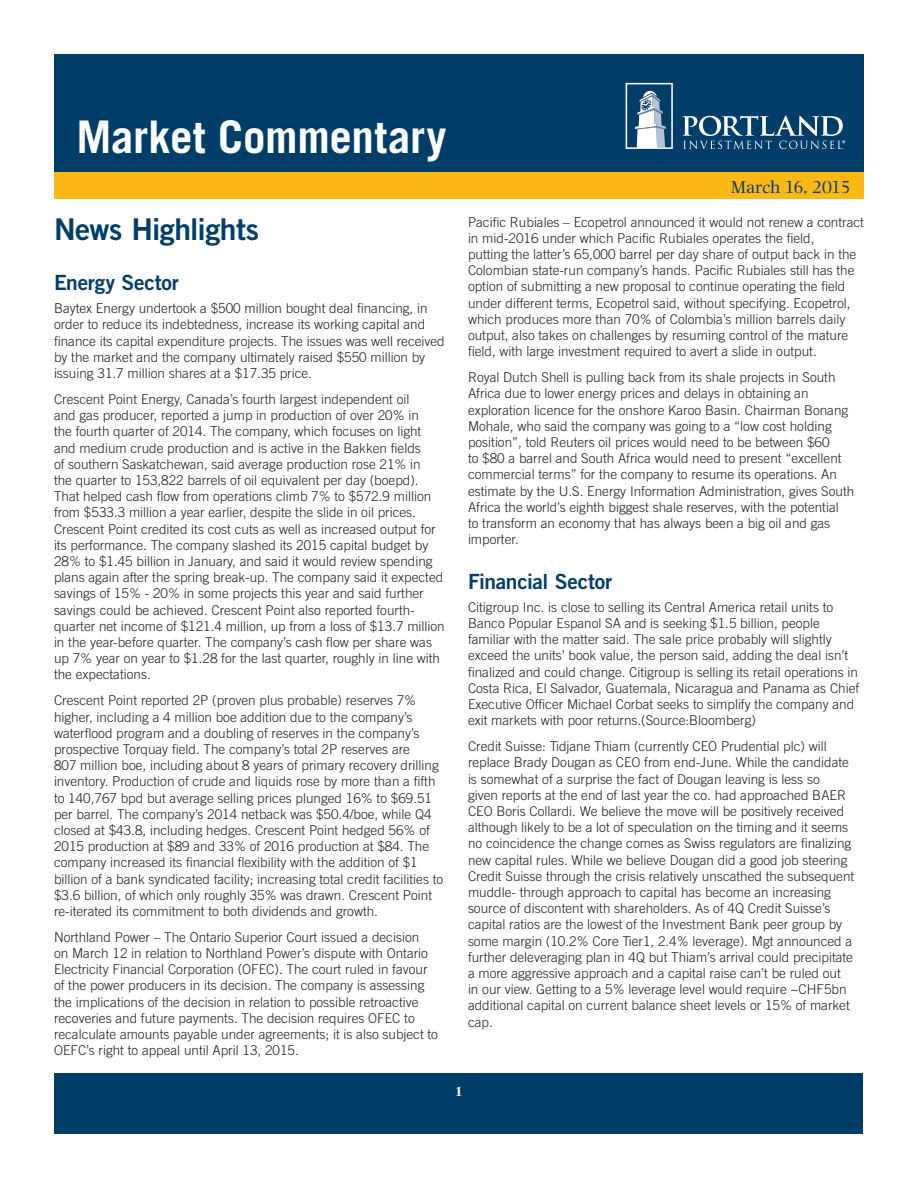
<style>
.page{position:relative;width:918px;height:1188px;background:#fff}
.page>*{position:absolute;margin:0;border:0;box-sizing:border-box;transform-origin:0 0}
.t1{font:700 45px "Trade Gothic";letter-spacing:-.005em;color:#fff}
.Article_-_Heading{font:30px "Trade Gothic Bold Two";letter-spacing:-.02em;color:#003e69}
.Article_-_Sub-head{font:21px "Trade Gothic Bold Two";letter-spacing:-.01em;color:#003e69}
.t2{font:18px "Photina";letter-spacing:-.025em;color:#003e69}
.Article_-_Body{font:300 13.5px/16.2px "Trade Gothic";color:#231f20}
.t3{font:700 13.5px "Times";color:#fff}
</style>
<div class="page">
<div style="left:54px;top:54px;width:810px;height:142px;background:#003e69"></div>
<svg style="left:626px;top:83px;width:47px;height:66px"></svg>
<svg style="left:682px;top:116px;width:163px;height:33px"></svg>
<div style="left:55px;top:1073px;width:808px;height:60px;background:#003e69"></div>
<div style="left:54px;top:172px;width:810px;height:28px;background:#fcb814"></div>
<h1 class="t1" style="left:76px;top:109px;width:371px">Market Commentary</h1>
<p class="Article_-_Heading" style="left:54px;top:211px;width:207px">News Highlights</p>
<p class="Article_-_Sub-head" style="left:54px;top:270px;width:126px">Energy Sector</p>
<p class="Article_-_Body" style="left:54px;top:300px;width:392px">Baytex Energy undertook a $500 million bought deal financing, in order to reduce its indebtedness, increase its working capital and finance its capital expenditure projects. The issues was well received by the market and the company ultimately raised $550 million by issuing 31.7 million shares at a $17.35 price.</p>
<p class="Article_-_Body" style="left:54px;top:391px;width:392px">Crescent Point Energy, Canada’s fourth largest independent oil<br>and gas producer, reported a jump in production of over 20% in<br>the fourth quarter of 2014. The company, which focuses on light and medium crude production and is active in the Bakken fields<br>of southern Saskatchewan, said average production rose 21% in<br>the quarter to 153,822 barrels of oil equivalent per day (boepd).<br>That helped cash flow from operations climb 7% to $572.9 million from $533.3 million a year earlier, despite the slide in oil prices.<br>Crescent Point credited its cost cuts as well as increased output for its performance. The company slashed its 2015 capital budget by 28% to $1.45 billion in January, and said it would review spending plans again after the spring break-up. The company said it expected savings of 15% - 20% in some projects this year and said further savings could be achieved. Crescent Point also reported fourth&shy;quarter net income of $121.4 million, up from a loss of $13.7 million in the year-before quarter. The company’s cash flow per share was up 7% year on year to $1.28 for the last quarter, roughly in line with the expectations.</p>
<p class="Article_-_Body" style="left:54px;top:692px;width:391px">Crescent Point reported 2P (proven plus probable) reserves 7% higher, including a 4 million boe addition due to the company’s waterflood program and a doubling of reserves in the company’s prospective Torquay field. The company’s total 2P reserves are<br>807 million boe, including about 8 years of primary recovery drilling inventory. Production of crude and liquids rose by more than a fifth to 140,767 bpd but average selling prices plunged 16% to $69.51 per barrel. The company’s 2014 netback was $50.4/boe, while Q4 closed at $43.8, including hedges. Crescent Point hedged 56% of 2015 production at $89 and 33% of 2016 production at $84. The company increased its financial flexibility with the addition of $1 billion of a bank syndicated facility; increasing total credit facilities to $3.6 billion, of which only roughly 35% was drawn. Crescent Point re-iterated its commitment to both dividends and growth.</p>
<p class="Article_-_Body" style="left:54px;top:929px;width:386px">Northland Power – The Ontario Superior Court issued a decision<br>on March 12 in relation to Northland Power’s dispute with Ontario Electricity Financial Corporation (OFEC). The court ruled in favour of the power producers in its decision. The company is assessing the implications of the decision in relation to possible retroactive recoveries and future payments. The decision requires OFEC to recalculate amounts payable under agreements; it is also subject to OEFC’s right to appeal until April 13, 2015.</p>
<h3 class="t2" style="left:731px;top:177px;width:121px">March 16, 2015</h3>
<p class="Article_-_Body" style="left:468px;top:214px;width:397px">Pacific Rubiales – Ecopetrol announced it would not renew a contract in mid-2016 under which Pacific Rubiales operates the field,<br>putting the latter’s 65,000 barrel per day share of output back in the Colombian state-run company’s hands. Pacific Rubiales still has the option of submitting a new proposal to continue operating the field under different terms, Ecopetrol said, without specifying. Ecopetrol, which produces more than 70% of Colombia’s million barrels daily output, also takes on challenges by resuming control of the mature field, with large investment required to avert a slide in output.</p>
<p class="Article_-_Body" style="left:468px;top:369px;width:388px">Royal Dutch Shell is pulling back from its shale projects in South Africa due to lower energy prices and delays in obtaining an exploration licence for the onshore Karoo Basin. Chairman Bonang Mohale, who said the company was going to a “low cost holding position”, told Reuters oil prices would need to be between $60<br>to $80 a barrel and South Africa would need to present “excellent commercial terms” for the company to resume its operations. An estimate by the U.S. Energy Information Administration, gives South Africa the world’s eighth biggest shale reserves, with the potential<br>to transform an economy that has always been a big oil and gas importer.</p>
<p class="Article_-_Sub-head" style="left:468px;top:568px;width:146px">Financial Sector</p>
<p class="Article_-_Body" style="left:468px;top:599px;width:393px">Citigroup Inc. is close to selling its Central America retail units to Banco Popular Espanol SA and is seeking $1.5 billion, people familiar with the matter said. The sale price probably will slightly exceed the units’ book value, the person said, adding the deal isn’t finalized and could change. Citigroup is selling its retail operations in Costa Rica, El Salvador, Guatemala, Nicaragua and Panama as Chief Executive Officer Michael Corbat seeks to simplify the company and exit markets with poor returns.(Source:Bloomberg)</p>
<p class="Article_-_Body" style="left:468px;top:738px;width:388px">Credit Suisse: Tidjane Thiam (currently CEO Prudential plc) will replace Brady Dougan as CEO from end-June. While the candidate is somewhat of a surprise the fact of Dougan leaving is less so<br>given reports at the end of last year the co. had approached BAER CEO Boris Collardi. We believe the move will be positively received although likely to be a lot of speculation on the timing and it seems no coincidence the change comes as Swiss regulators are finalizing new capital rules. While we believe Dougan did a good job steering Credit Suisse through the crisis relatively unscathed the subsequent muddle- through approach to capital has become an increasing source of discontent with shareholders. As of 4Q Credit Suisse’s capital ratios are the lowest of the Investment Bank peer group by some margin (10.2% Core Tier1, 2.4% leverage). Mgt announced a further deleveraging plan in 4Q but Thiam’s arrival could precipitate a more aggressive approach and a capital raise can’t be ruled out in our view. Getting to a 5% leverage level would require ~CHF5bn additional capital on current balance sheet levels or 15% of market cap.</p>
<p class="t3" style="left:456px;top:1079px;width:8px">1</p>
</div>
